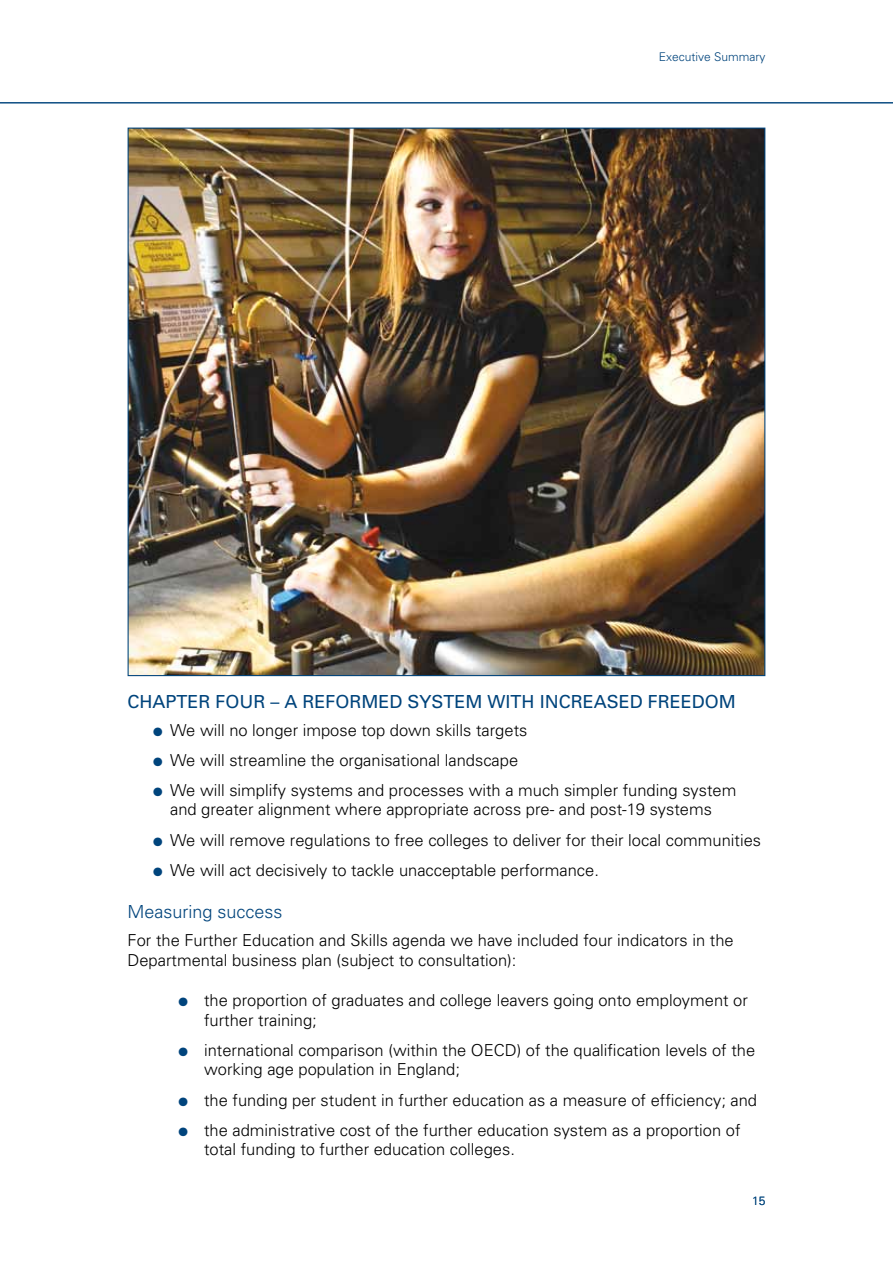
<style>
.page{position:relative;width:893px;height:1263px;background:#fff}
.page>*{position:absolute;margin:0;border:0;box-sizing:border-box;transform-origin:0 0}
.t1{font:18px "Univers";color:#00447c}
.t2{font:300 18px "Univers";color:#00447c}
.t3{font:300 16.5px/19.5px "Univers";color:#000}
.t4{font:300 12px "Univers";color:#00447c}
.s1{color:#00447c}
</style>
<div class="page">
<hr style="left:0;top:102px;width:893px;height:1px;background:#00447c">
<img style="left:130px;top:130px;width:633px;height:544px">
<p class="t4" style="left:659px;top:49px;width:108px">Executive Summary</p>
<p class="t1" style="left:128px;top:690px;width:610px">CHAPTER FOUR – A REFORMED SYSTEM WITH INCREASED FREEDOM</p>
<p class="t3" style="left:153px;top:720px;width:376px"><span class="s1">●</span> We will no longer impose top down skills targets</p>
<p class="t3" style="left:153px;top:750px;width:367px"><span class="s1">●</span> We will streamline the organisational landscape</p>
<p class="t3" style="left:153px;top:780px;width:585px;text-align:center"><span class="s1">●</span> We will simplify systems and processes with a much simpler funding system and greater alignment where appropriate across pre- and post-19 systems</p>
<p class="t3" style="left:153px;top:829px;width:610px"><span class="s1">●</span> We will remove regulations to free colleges to deliver for their local communities</p>
<p class="t3" style="left:153px;top:860px;width:447px"><span class="s1">●</span> We will act decisively to tackle unacceptable performance.</p>
<p class="t2" style="left:128px;top:901px;width:157px">Measuring success</p>
<p class="t3" style="left:128px;top:930px;width:608px">For the Further Education and Skills agenda we have included four indicators in the<br>Departmental business plan (subject to consultation):</p>
<p class="t3" style="left:204px;top:990px;width:545px;text-indent:-26px"><span class="s1">●</span> the proportion of graduates and college leavers going onto employment or further training;</p>
<p class="t3" style="left:204px;top:1040px;width:553px;text-indent:-26px"><span class="s1">●</span> international comparison (within the OECD) of the qualification levels of the working age population in England;</p>
<p class="t3" style="left:179px;top:1089px;width:580px"><span class="s1">●</span> the funding per student in further education as a measure of efficiency; and</p>
<p class="t3" style="left:204px;top:1119px;width:538px;text-indent:-26px"><span class="s1">●</span> the administrative cost of the further education system as a proportion of total funding to further education colleges.</p>
<p class="t4" style="left:752px;top:1193px;width:15px">15</p>
</div>
